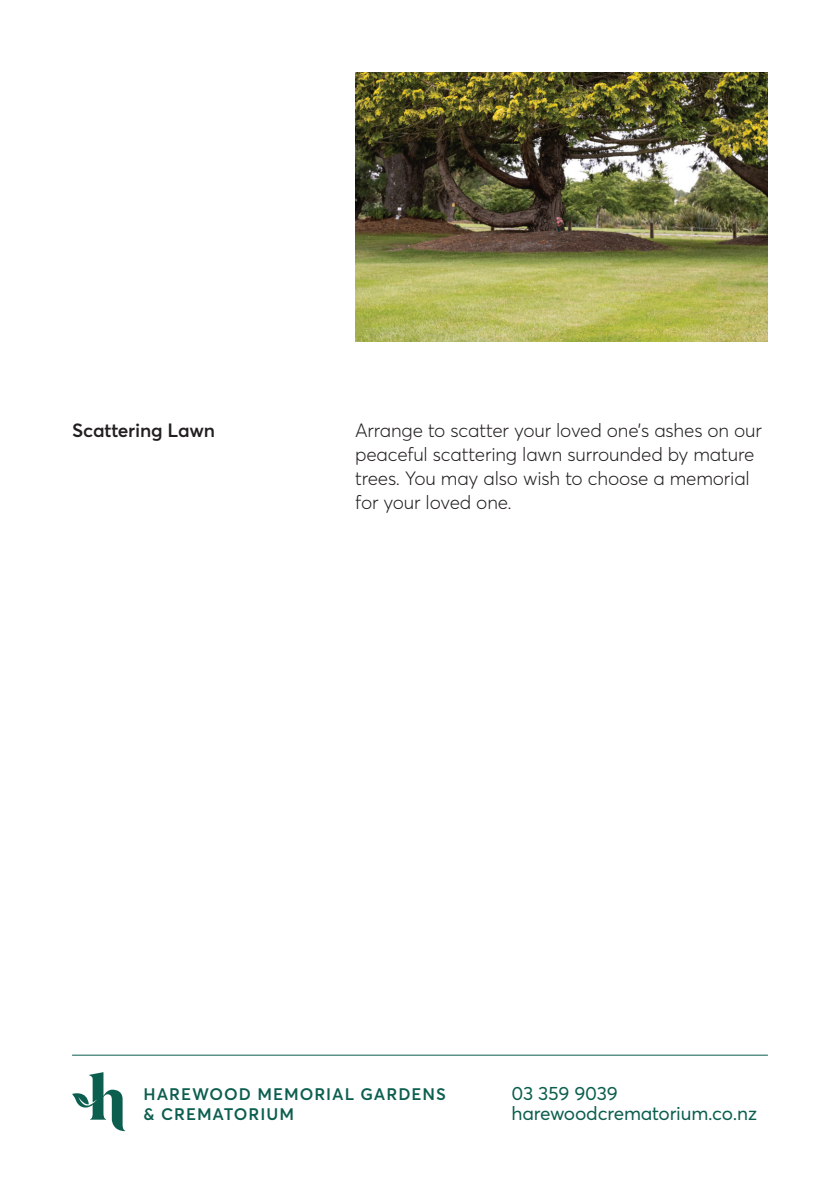
<style>
.page{position:relative;width:840px;height:1191px;background:#fff}
.page>*{position:absolute;margin:0;border:0;box-sizing:border-box;transform-origin:0 0}
.t1{font:300 19px/24px "Averta";letter-spacing:-.01em;color:#231f20}
.t2{font:19px/20px "Averta";letter-spacing:-.01em;color:#0c5e4f}
.t3{font:600 19px "Averta";letter-spacing:-.01em;color:#231f20}
.t4{font:600 16.6px/19.8px "Averta";letter-spacing:.06em;color:#0c5e4f}
</style>
<div class="page">
<svg style="left:72px;top:1072px;width:53px;height:59px"></svg>
<hr style="left:72px;top:1054px;width:695px;height:1px;background:#0c5e4f">
<img style="left:355px;top:72px;width:412px;height:269px">
<p class="t3" style="left:72px;top:418px;width:144px">Scattering Lawn</p>
<p class="t1" style="left:355px;top:418px;width:408px">Arrange to scatter your loved one’s ashes on our peaceful scattering lawn surrounded by mature trees. You may also wish to choose a memorial for your loved one.</p>
<p class="t4" style="left:143px;top:1084px;width:304px">HAREWOOD MEMORIAL GARDENS &amp; CREMATORIUM</p>
<p class="t2" style="left:511px;top:1083px;width:247px">03 359 9039 harewoodcrematorium.co.nz</p>
</div>
